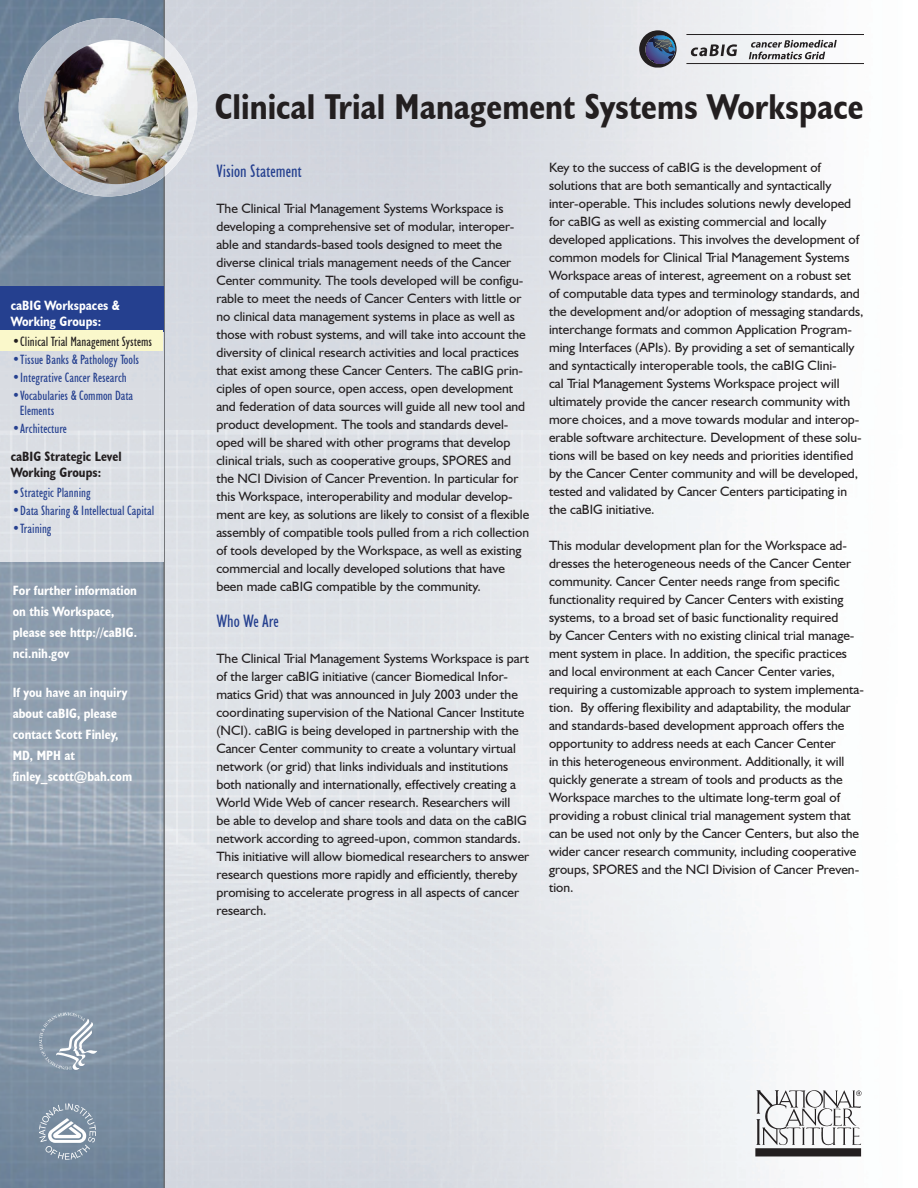
<style>
.page{position:relative;width:918px;height:1188px;background:#fff}
.page>*{position:absolute;margin:0;border:0;box-sizing:border-box;transform-origin:0 0}
.t1{font:700 condensed 36px "Humanist 521 BT";color:#231f20}
.t2{font:condensed 18px "Humanist 521 BT";color:#25408f}
.t3{font:13.5px/18px "Humanist 521 BT";color:#231f20}
.t4{font:700 condensed 13.5px/21px "Humanist 521 BT";color:#fff}
.t5{font:condensed 13.5px/15px "Humanist 521 BT";color:#25408f}
.t6{font:700 condensed 13.5px/16.2px "Humanist 521 BT";color:#231f20}
.t7{font:condensed 13.5px "Humanist 521 BT";color:#231f20}
</style>
<div class="page">
<img style="left:0;top:0;width:864px;height:1188px">
<div style="left:0;top:351px;width:163px;height:210px;background:#dbdee4"></div>
<img style="left:752px;top:1088px;width:112px;height:72px">
<svg style="left:639px;top:30px;width:38px;height:38px"></svg>
<svg style="left:691px;top:44px;width:46px;height:12px"></svg>
<svg style="left:749px;top:40px;width:88px;height:19px"></svg>
<hr style="left:686px;top:34px;width:178px;height:1px;background:#231f20">
<hr style="left:686px;top:63px;width:178px;height:1px;background:#231f20">
<img style="left:19px;top:18px;width:144px;height:179px">
<img style="left:165px;top:39px;width:32px;height:137px">
<svg style="left:39px;top:1103px;width:57px;height:57px;background:#95a4b4"></svg>
<svg style="left:39px;top:1012px;width:58px;height:58px;background:#96a5b4"></svg>
<div style="left:0;top:286px;width:164px;height:46px;background:#25408f"></div>
<div style="left:0;top:331px;width:163px;height:20px;background:#faf8cb"></div>
<img style="left:44px;top:40px;width:144px;height:144px">
<p class="t4" style="left:11px;top:297px;width:111px;line-height:16.2px">caBIG Workspaces &amp;<br>Working Groups:</p>
<p class="t7" style="left:12px;top:334px;width:141px">•Clinical Trial Management Systems</p>
<p class="t5" style="left:12px;top:352px;width:128px">•Tissue Banks &amp; Pathology Tools</p>
<p class="t5" style="left:12px;top:370px;width:116px">•Integrative Cancer Research</p>
<p class="t5" style="left:20px;top:388px;width:115px;text-indent:-8px">•Vocabularies &amp; Common Data<br>Elements</p>
<p class="t5" style="left:12px;top:421px;width:56px">•Architecture</p>
<p class="t6" style="left:11px;top:448px;width:112px">caBIG Strategic Level<br>Working Groups:</p>
<p class="t5" style="left:12px;top:485px;width:80px">•Strategic Planning</p>
<p class="t5" style="left:12px;top:503px;width:143px">•Data Sharing &amp; Intellectual Capital</p>
<p class="t5" style="left:12px;top:521px;width:41px">•Training</p>
<p class="t4" style="left:13px;top:580px;width:126px">For further information on this Workspace, please see http://caBIG. nci.nih.gov</p>
<p class="t4" style="left:13px;top:682px;width:121px">If you have an inquiry about caBIG, please contact Scott Finley,<br>MD, MPH at finley_scott@bah.com</p>
<h1 class="t1" style="left:215px;top:85px;width:650px">Clinical Trial Management Systems Workspace</h1>
<h2 class="t2" style="left:216px;top:161px;width:87px">Vision Statement</h2>
<p class="t3" style="left:216px;top:200px;width:314px">The Clinical Trial Management Systems Workspace is developing a comprehensive set of modular, interoper&shy;able and standards-based tools designed to meet the diverse clinical trials management needs of the Cancer Center community. The tools developed will be configu&shy;rable to meet the needs of Cancer Centers with little or no clinical data management systems in place as well as those with robust systems, and will take into account the diversity of clinical research activities and local practices that exist among these Cancer Centers. The caBIG prin&shy;ciples of open source, open access, open development and federation of data sources will guide all new tool and product development. The tools and standards devel&shy;oped will be shared with other programs that develop clinical trials, such as cooperative groups, SPORES and the NCI Division of Cancer Prevention. In particular for this Workspace, interoperability and modular develop&shy;ment are key, as solutions are likely to consist of a flexible assembly of compatible tools pulled from a rich collection of tools developed by the Workspace, as well as existing commercial and locally developed solutions that have been made caBIG compatible by the community.</p>
<h2 class="t2" style="left:216px;top:611px;width:64px">Who We Are</h2>
<p class="t3" style="left:216px;top:650px;width:314px">The Clinical Trial Management Systems Workspace is part of the larger caBIG initiative (cancer Biomedical Infor&shy;matics Grid) that was announced in July 2003 under the coordinating supervision of the National Cancer Institute (NCI). caBIG is being developed in partnership with the Cancer Center community to create a voluntary virtual network (or grid) that links individuals and institutions both nationally and internationally, effectively creating a World Wide Web of cancer research. Researchers will<br>be able to develop and share tools and data on the caBIG network according to agreed-upon, common standards.<br>This initiative will allow biomedical researchers to answer research questions more rapidly and efficiently, thereby promising to accelerate progress in all aspects of cancer research.</p>
<p class="t3" style="left:549px;top:158px;width:316px">Key to the success of caBIG is the development of solutions that are both semantically and syntactically inter-operable. This includes solutions newly developed for caBIG as well as existing commercial and locally developed applications. This involves the development of common models for Clinical Trial Management Systems Workspace areas of interest, agreement on a robust set of computable data types and terminology standards, and the development and/or adoption of messaging standards, interchange formats and common Application Program&shy;ming Interfaces (APIs). By providing a set of semantically and syntactically interoperable tools, the caBIG Clini-<br>cal Trial Management Systems Workspace project will ultimately provide the cancer research community with more choices, and a move towards modular and interop&shy;erable software architecture. Development of these solu&shy;tions will be based on key needs and priorities identified by the Cancer Center community and will be developed, tested and validated by Cancer Centers participating in the caBIG initiative.</p>
<p class="t3" style="left:549px;top:536px;width:317px">This modular development plan for the Workspace ad&shy;dresses the heterogeneous needs of the Cancer Center community. Cancer Center needs range from specific functionality required by Cancer Centers with existing systems, to a broad set of basic functionality required<br>by Cancer Centers with no existing clinical trial manage&shy;ment system in place. In addition, the specific practices and local environment at each Cancer Center varies, requiring a customizable approach to system implementa&shy;tion. By offering flexibility and adaptability, the modular and standards-based development approach offers the opportunity to address needs at each Cancer Center<br>in this heterogeneous environment. Additionally, it will quickly generate a stream of tools and products as the Workspace marches to the ultimate long-term goal of providing a robust clinical trial management system that can be used not only by the Cancer Centers, but also the wider cancer research community, including cooperative groups, SPORES and the NCI Division of Cancer Preven&shy;tion.</p>
</div>
